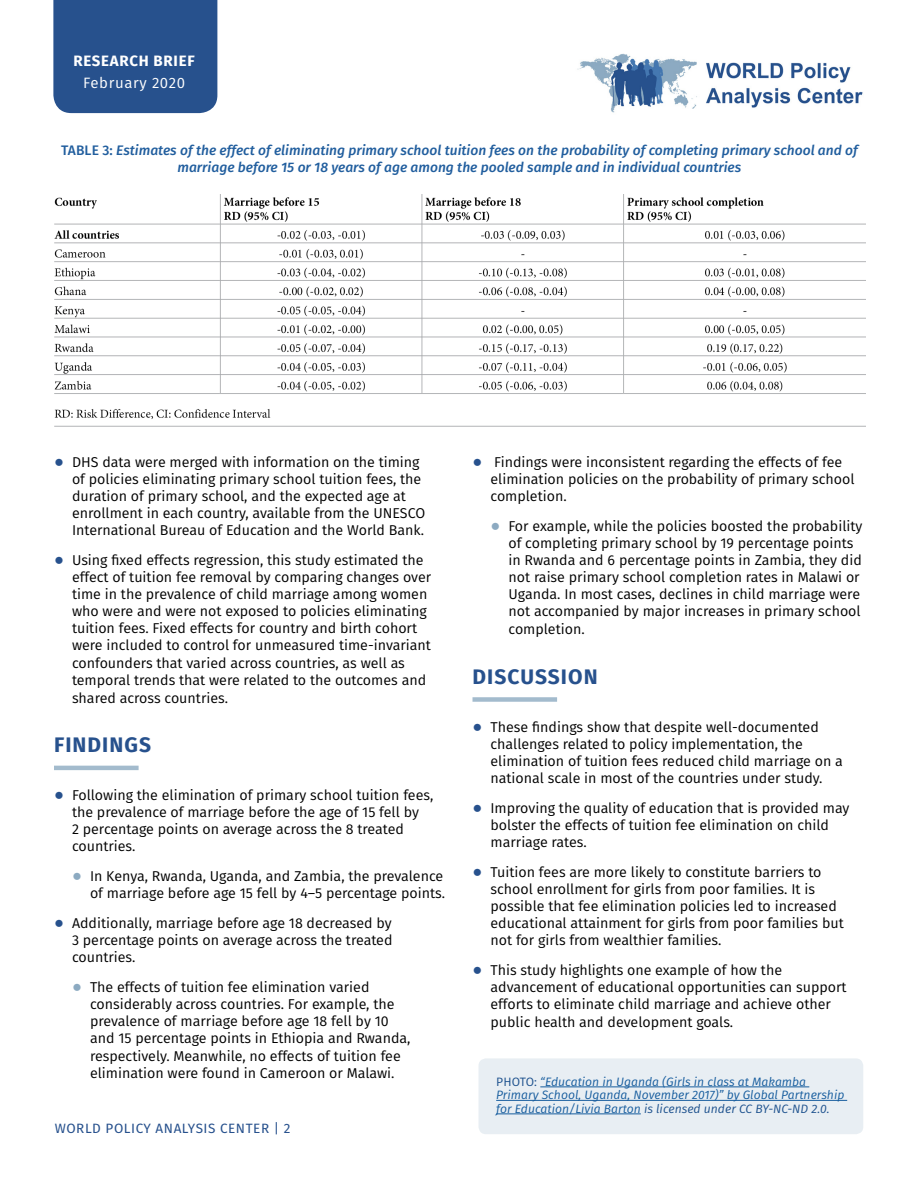
<style>
.page{position:relative;width:918px;height:1188px;background:#fff}
.page>*{position:absolute;margin:0;border:0;box-sizing:border-box;transform-origin:0 0}
.t1{font:700 21px "Fira Sans";letter-spacing:.05em;color:#27518d}
.t2{font:700 15px "Fira Sans";letter-spacing:.05em;color:#fff}
.t3{font:15px "Fira Sans";letter-spacing:.04em;color:#fff}
.t4{font:14.25px/17.1px "Fira Sans";color:#000}
.t5{font:italic 500 13.8px/17.2px "Fira Sans";color:#215e9e;text-align:center}
.t6{font:13.5px "Fira Sans";letter-spacing:.04em;color:#27518d}
.t7{font:italic 12.15px/13.5px "Fira Sans";color:#175d9e}
.s1{font-style:normal}
.s2{font-family:"Arial";font-weight:700;font-size:16.5px;color:#27518d}
.s3{font-family:"Arial";font-weight:700;font-size:16.5px;color:#8caac1}
.s4{font-style:normal;color:#1e528e}
.s5{color:#1e528e}
</style>
<div class="page">
<img style="left:577px;top:53px;width:286px;height:60px">
<div style="left:53px;top:0;width:164px;height:113px;background:#27518d"></div>
<div style="left:478px;top:1058px;width:385px;height:76px;background:#e8eef3;border-radius:7px"></div>
<hr style="left:54px;top:766px;width:85px;height:4px;background:#a3bbcd">
<div style="left:472px;top:697px;width:85px;height:5px;background:#a3bbcd"></div>
<img style="left:54px;top:194px;width:812px;height:233px">
<hr style="left:540px;top:1087px;width:269px;height:1px;background:#175d9e">
<hr style="left:496px;top:1100px;width:351px;height:1px;background:#175d9e">
<hr style="left:496px;top:1114px;width:145px;height:1px;background:#175d9e">
<p class="t2" style="left:73px;top:48px;width:123px">RESEARCH BRIEF</p>
<p class="t3" style="left:83px;top:72px;width:103px">February 2020</p>
<p class="t5" style="left:61px;top:141px;width:798px"><span class="s1">TABLE 3:</span> Estimates of the effect of eliminating primary school tuition fees on the probability of completing primary school and of marriage before 15 or 18 years of age among the pooled sample and in individual countries</p>
<p class="t4" style="left:72px;top:453px;width:355px;text-indent:-18px"><span class="s2">●</span> DHS data were merged with information on the timing of policies eliminating primary school tuition fees, the duration of primary school, and the expected age at enrollment in each country, available from the UNESCO International Bureau of Education and the World Bank.</p>
<p class="t4" style="left:72px;top:551px;width:361px;text-indent:-18px"><span class="s2">●</span> Using fixed effects regression, this study estimated the effect of tuition fee removal by comparing changes over time in the prevalence of child marriage among women who were and were not exposed to policies eliminating tuition fees. Fixed effects for country and birth cohort were included to control for unmeasured time-invariant confounders that varied across countries, as well as temporal trends that were related to the outcomes and shared across countries.</p>
<p class="t1" style="left:54px;top:727px;width:98px">FINDINGS</p>
<p class="t4" style="left:72px;top:786px;width:363px;text-indent:-18px"><span class="s2">●</span> Following the elimination of primary school tuition fees, the prevalence of marriage before the age of 15 fell by<br>2 percentage points on average across the 8 treated countries.</p>
<p class="t4" style="left:72px;top:867px;width:375px;text-align:right"><span class="s3">●</span> In Kenya, Rwanda, Uganda, and Zambia, the prevalence of marriage before age 15 fell by 4–5 percentage points.</p>
<p class="t4" style="left:72px;top:914px;width:322px;text-align:justify;text-indent:-18px"><span class="s2">●</span> Additionally, marriage before age 18 decreased by 3 percentage points on average across the treated countries.</p>
<p class="t4" style="left:90px;top:978px;width:322px;text-indent:-18px"><span class="s3">●</span> The effects of tuition fee elimination varied considerably across countries. For example, the prevalence of marriage before age 18 fell by 10 and 15 percentage points in Ethiopia and Rwanda, respectively. Meanwhile, no effects of tuition fee elimination were found in Cameroon or Malawi.</p>
<p class="t6" style="left:55px;top:1118px;width:237px">WORLD POLICY ANALYSIS CENTER | 2</p>
<p class="t4" style="left:490px;top:453px;width:366px;text-indent:-18px"><span class="s2">●</span> Findings were inconsistent regarding the effects of fee elimination policies on the probability of primary school completion.</p>
<p class="t4" style="left:508px;top:517px;width:355px;text-indent:-18px"><span class="s3">●</span> For example, while the policies boosted the probability of completing primary school by 19 percentage points in Rwanda and 6 percentage points in Zambia, they did not raise primary school completion rates in Malawi or Uganda. In most cases, declines in child marriage were not accompanied by major increases in primary school completion.</p>
<p class="t1" style="left:473px;top:659px;width:127px">DISCUSSION</p>
<p class="t4" style="left:490px;top:718px;width:354px;text-indent:-18px"><span class="s2">●</span> These findings show that despite well-documented challenges related to policy implementation, the elimination of tuition fees reduced child marriage on a national scale in most of the countries under study.</p>
<p class="t4" style="left:490px;top:799px;width:361px;text-indent:-18px"><span class="s2">●</span> Improving the quality of education that is provided may bolster the effects of tuition fee elimination on child marriage rates.</p>
<p class="t4" style="left:490px;top:863px;width:355px;text-indent:-18px"><span class="s2">●</span> Tuition fees are more likely to constitute barriers to school enrollment for girls from poor families. It is possible that fee elimination policies led to increased educational attainment for girls from poor families but not for girls from wealthier families.</p>
<p class="t4" style="left:490px;top:961px;width:358px;text-indent:-18px"><span class="s2">●</span> This study highlights one example of how the advancement of educational opportunities can support efforts to eliminate child marriage and achieve other public health and development goals.</p>
<p class="t7" style="left:496px;top:1074px;width:350px"><span class="s4">PHOTO:</span> “Education in Uganda (Girls in class at Makamba<br>Primary School, Uganda, November 2017)” by Global Partnership for Education/Livia Barton <span class="s5">is licensed under CC BY-NC-ND 2.0.</span></p>
</div>
